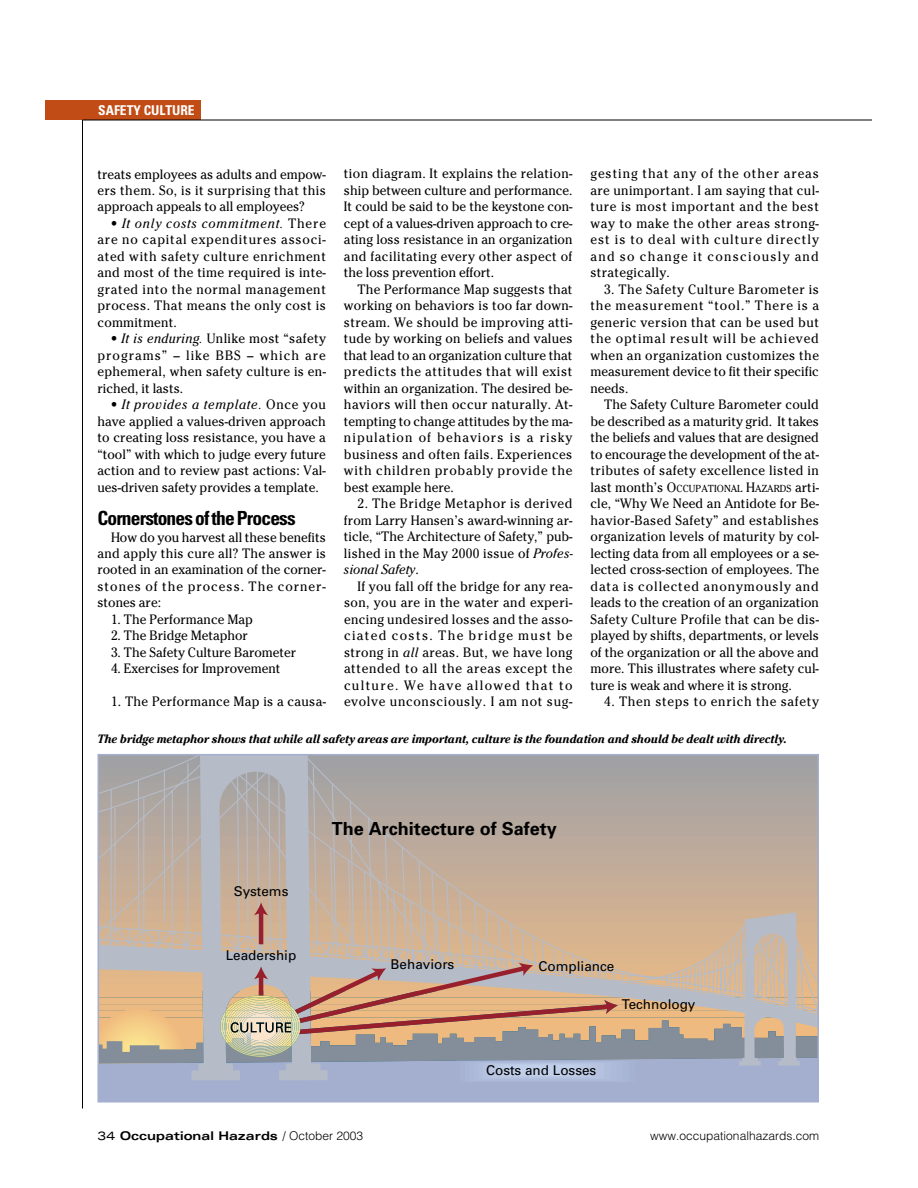
<style>
.page{position:relative;width:918px;height:1188px;background:#fff}
.page>*{position:absolute;margin:0;border:0;box-sizing:border-box;transform-origin:0 0}
.t1{font:700 condensed 19.5px "Univers";letter-spacing:-.045em;color:#000}
.t2{font:700 18px "Univers";color:#000}
.t3{font:13.5px/16.5px "Cheltenham";letter-spacing:.015em;color:#000;text-align:justify;scale:.95 1}
.t4{font:13.5px "Univers";color:#000}
.t5{font:13.5px "Cheltenham";letter-spacing:.05em;color:#000;scale:.95 1}
.t6{font:700 condensed 13.5px "Univers";color:#fff}
.t7{font:italic 700 12px "Cheltenham";letter-spacing:-.015em;color:#000;scale:.95 1}
.t8{font:700 expanded 12px "Univers";color:#000}
.t9{font:300 12px "Helvetica";color:#000}
.s1{font-style:italic}
.s2{font-size:10.2px}
.s3{font-weight:400}
.s4{font-family:"Helvetica";font-weight:300;font-stretch:normal}
</style>
<div class="page">
<hr style="left:82px;top:120px;width:1px;height:988px;background:#000">
<div style="left:45px;top:100px;width:155px;height:20px;background:#c14c16"></div>
<hr style="left:82px;top:120px;width:790px;height:1px;background:#000">
<svg style="left:101px;top:757px;width:691px;height:143px;background:#b5aaa1"></svg>
<svg style="left:101px;top:902px;width:715px;height:197px;background:#bfaea3"></svg>
<div style="left:98px;top:754px;width:721px;height:348px;border:2px solid #a4afd0"></div>
<p class="t6" style="left:98px;top:105px;width:98px">SAFETY CULTURE</p>
<p class="t3" style="left:98px;top:167px;width:242px">treats employees as adults and empow&shy;ers them. So, is it surprising that this approach appeals to all employees?</p>
<p class="t3" style="left:98px;top:216px;width:242px;text-indent:13px">• <span class="s1">It only costs commitment.</span> There are no capital expenditures associ&shy;ated with safety culture enrichment and most of the time required is inte&shy;grated into the normal management process. That means the only cost is commitment.</p>
<p class="t3" style="left:97px;top:332px;width:242px;text-indent:14px">• <span class="s1">It is enduring.</span> Unlike most “safety programs” – like BBS – which are ephemeral, when safety culture is en&shy;riched, it lasts.</p>
<p class="t3" style="left:97px;top:398px;width:242px;text-indent:14px">• <span class="s1">It provides a template.</span> Once you have applied a values-driven approach to creating loss resistance, you have a “tool” with which to judge every future action and to review past actions: Val&shy;ues-driven safety provides a template.</p>
<h1 class="t1" style="left:98px;top:511px;width:200px">Cornerstones of the Process</h1>
<p class="t3" style="left:98px;top:530px;width:242px;text-indent:13px">How do you harvest all these benefits and apply this cure all? The answer is rooted in an examination of the corner&shy;stones of the process. The corner&shy;stones are:</p>
<p class="t3" style="left:111px;top:612px;width:151px">1. The Performance Map</p>
<p class="t3" style="left:111px;top:629px;width:146px">2. The Bridge Metaphor</p>
<p class="t3" style="left:111px;top:645px;width:197px">3. The Safety Culture Barometer</p>
<p class="t3" style="left:111px;top:662px;width:180px">4. Exercises for Improvement</p>
<p class="t3" style="left:111px;top:695px;width:228px">1. The Performance Map is a causa-</p>
<p class="t3" style="left:344px;top:167px;width:242px">tion diagram. It explains the relation&shy;ship between culture and performance.<br>It could be said to be the keystone con&shy;cept of a values-driven approach to cre&shy;ating loss resistance in an organization and facilitating every other aspect of the loss prevention effort.</p>
<p class="t3" style="left:344px;top:282px;width:242px;text-indent:13px">The Performance Map suggests that working on behaviors is too far down&shy;stream. We should be improving atti&shy;tude by working on beliefs and values that lead to an organization culture that predicts the attitudes that will exist within an organization. The desired be&shy;haviors will then occur naturally. At&shy;tempting to change attitudes by the ma&shy;nipulation of behaviors is a risky business and often fails. Experiences with children probably provide the best example here.</p>
<p class="t3" style="left:344px;top:497px;width:242px;text-indent:13px">2. The Bridge Metaphor is derived from Larry Hansen’s award-winning ar&shy;ticle, “The Architecture of Safety,” pub&shy;lished in the May 2000 issue of <span class="s1">Profes&shy;sional Safety</span>.</p>
<p class="t3" style="left:344px;top:579px;width:242px;text-indent:13px">If you fall off the bridge for any rea&shy;son, you are in the water and experi&shy;encing undesired losses and the asso&shy;ciated costs. The bridge must be strong in <span class="s1">all</span> areas. But, we have long attended to all the areas except the culture. We have allowed that to evolve unconsciously. I am not sug-</p>
<p class="t3" style="left:591px;top:167px;width:242px">gesting that any of the other areas are unimportant. I am saying that cul&shy;ture is most important and the best way to make the other areas strong&shy;est is to deal with culture directly and so change it consciously and strategically.</p>
<p class="t3" style="left:591px;top:282px;width:242px;text-indent:13px">3. The Safety Culture Barometer is the measurement “tool.” There is a generic version that can be used but the optimal result will be achieved when an organization customizes the measurement device to fit their specific needs.</p>
<p class="t3" style="left:591px;top:398px;width:242px;text-indent:14px">The Safety Culture Barometer could be described as a maturity grid. It takes the beliefs and values that are designed to encourage the development of the at&shy;tributes of safety excellence listed in last month’s O<span class="s2">CCUPATIONAL</span> H<span class="s2">AZARDS</span> arti&shy;cle, “Why We Need an Antidote for Be&shy;havior-Based Safety” and establishes organization levels of maturity by col&shy;lecting data from all employees or a se&shy;lected cross-section of employees. The data is collected anonymously and leads to the creation of an organization Safety Culture Profile that can be dis&shy;played by shifts, departments, or levels of the organization or all the above and more. This illustrates where safety cul&shy;ture is weak and where it is strong.</p>
<p class="t5" style="left:604px;top:697px;width:228px">4. Then steps to enrich the safety</p>
<p class="t7" style="left:98px;top:735px;width:727px">The bridge metaphor shows that while all safety areas are important, culture is the foundation and should be dealt with directly.</p>
<p class="t4" style="left:234px;top:886px;width:56px">Systems</p>
<p class="t4" style="left:226px;top:950px;width:72px">Leadership</p>
<h2 class="t2" style="left:332px;top:822px;width:227px">The Architecture of Safety</h2>
<p class="t4" style="left:391px;top:959px;width:65px">Behaviors</p>
<p class="t4" style="left:539px;top:961px;width:77px">Compliance</p>
<p class="t4" style="left:622px;top:999px;width:75px">Technology</p>
<p class="t4" style="left:486px;top:1065px;width:112px">Costs and Losses</p>
<p class="t8" style="left:97px;top:1131px;width:267px"><span class="s3">34</span> Occupational Hazards <span class="s4">/ October 2003</span></p>
<p class="t9" style="left:650px;top:1131px;width:170px">www.occupationalhazards.com</p>
</div>
